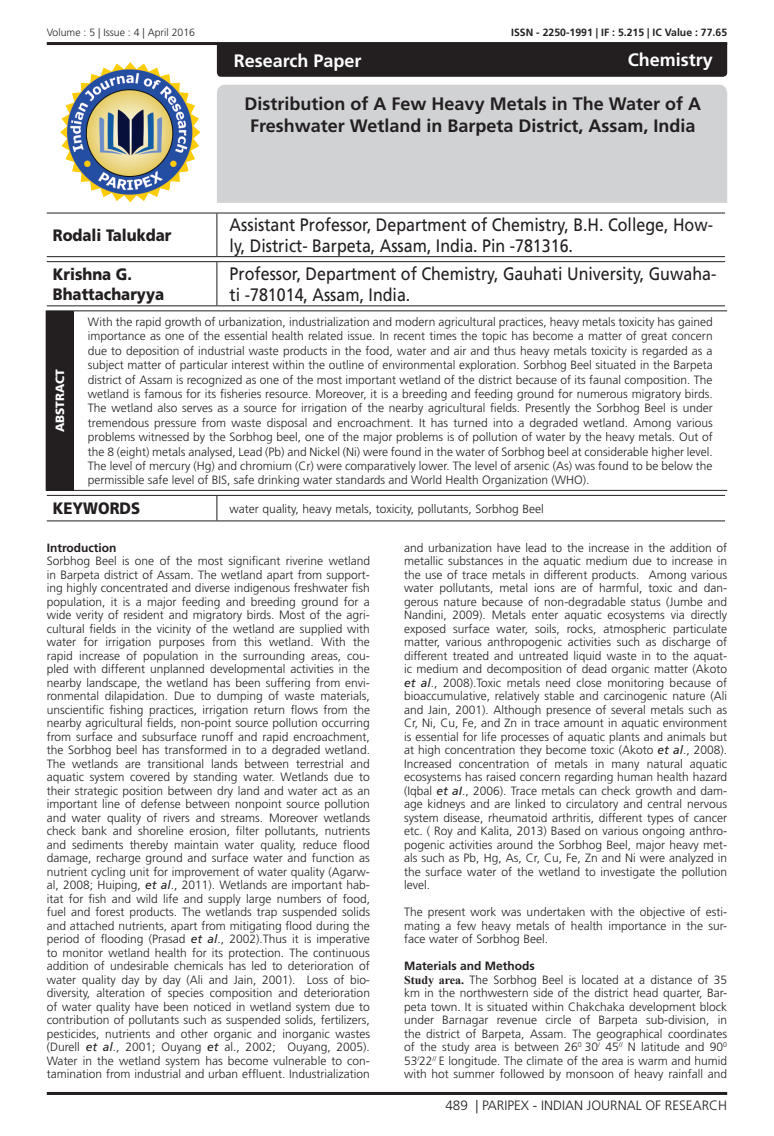
<style>
.page{position:relative;width:774px;height:1136px;background:#fff}
.page>*{position:absolute;margin:0;border:0;box-sizing:border-box;transform-origin:0 0}
.Paripex_Address{font:18px/21.6px "Frutiger LT Std";color:#231f20;scale:.89 1}
.Paripex_Articles_Hea{font:700 18px/21.6px "Frutiger LT Std";color:#231f20;text-align:center}
.Paripex_Subject_Name{font:700 18px "Frutiger LT Std";color:#fff}
.Paripex_Author_Name{font:900 16.5px/19.8px "Frutiger LT Std";color:#231f20;scale:.9 1}
.t1{font:300 13.5px "Frutiger LT Std";color:#231f20}
.Paripex_Body_Text{font:300 12px/13.5px "Frutiger LT Std";color:#231f20;text-align:justify}
.Paripex_Abstract{font:300 12px/14.4px "Frutiger LT Std";color:#231f20;text-align:justify}
.Paripex_Keywords{font:300 12px "Frutiger LT Std";color:#231f20}
.Paripex_Bold{font:700 12px "Frutiger LT Std";color:#231f20}
.t2{font:900 12px "Frutiger LT Std";color:#fff}
.t3{font:700 10.5px "Frutiger LT Std";color:#231f20}
.t4{font:300 10.5px "Frutiger LT Std";color:#231f20}
.s1{font-weight:400;font-style:italic}
.s2{font-family:"Times New Roman";font-weight:700}
</style>
<div class="page">
<hr style="left:47px;top:42px;width:680px;height:3px;background:#231f20">
<hr style="left:47px;top:1091px;width:680px;height:3px;background:#231f20">
<div style="left:217px;top:85px;width:510px;height:118px;background:#d1d2d4"></div>
<div style="left:217px;top:45px;width:510px;height:32px;background:#231f20"></div>
<img style="left:61px;top:63px;width:139px;height:140px">
<hr style="left:47px;top:213px;width:170px;height:1px;background:#231f20">
<hr style="left:217px;top:213px;width:508px;height:1px;background:#231f20">
<hr style="left:216px;top:213px;width:1px;height:43px;background:#231f20">
<hr style="left:47px;top:256px;width:170px;height:1px;background:#231f20">
<hr style="left:217px;top:256px;width:508px;height:1px;background:#231f20">
<hr style="left:47px;top:261px;width:170px;height:1px;background:#231f20">
<hr style="left:217px;top:261px;width:508px;height:1px;background:#231f20">
<hr style="left:216px;top:262px;width:1px;height:43px;background:#231f20">
<hr style="left:47px;top:305px;width:170px;height:1px;background:#231f20">
<hr style="left:217px;top:305px;width:508px;height:1px;background:#231f20">
<hr style="left:47px;top:495px;width:170px;height:1px;background:#231f20">
<hr style="left:217px;top:495px;width:508px;height:1px;background:#231f20">
<svg style="left:216px;top:495px;width:1px;height:25px"></svg>
<hr style="left:47px;top:520px;width:170px;height:1px;background:#231f20">
<hr style="left:217px;top:520px;width:508px;height:1px;background:#231f20">
<div style="left:46px;top:311px;width:27px;height:179px;background:#231f20"></div>
<svg style="left:46px;top:310px;width:27px;height:1px"></svg>
<hr style="left:73px;top:310px;width:654px;height:1px;background:#231f20">
<hr style="left:73px;top:311px;width:1px;height:179px;background:#231f20">
<svg style="left:46px;top:490px;width:27px;height:1px"></svg>
<hr style="left:73px;top:490px;width:654px;height:1px;background:#231f20">
<p class="t4" style="left:47px;top:27px;width:150px">Volume : 5 | Issue : 4 | April 2016</p>
<p class="t3" style="left:511px;top:27px;width:217px">ISSN - 2250-1991 | IF : 5.215 | IC Value : 77.65</p>
<p class="Paripex_Subject_Name" style="left:628px;top:49px;width:87px">Chemistry</p>
<p class="Paripex_Subject_Name" style="left:234px;top:50px;width:129px">Research Paper</p>
<p class="Paripex_Articles_Hea" style="left:245px;top:93px;width:458px">Distribution of A Few Heavy Metals in The Water of A<br>Freshwater Wetland in Barpeta District, Assam, India</p>
<p class="Paripex_Author_Name" style="left:53px;top:225px;width:133px">Rodali Talukdar</p>
<p class="Paripex_Address" style="left:230px;top:214px;width:545px">Assistant Professor, Department of Chemistry, B.H. College, How&shy;ly, District- Barpeta, Assam, India. Pin -781316.</p>
<p class="Paripex_Author_Name" style="left:53px;top:264px;width:125px">Krishna G.<br>Bhattacharyya</p>
<p class="Paripex_Address" style="left:230px;top:263px;width:548px">Professor, Department of Chemistry, Gauhati University, Guwaha&shy;ti -781014, Assam, India.</p>
<p class="t2" style="left:53px;top:432px;width:65px;rotate:-90deg">ABSTRACT</p>
<p class="Paripex_Abstract" style="left:88px;top:315px;width:626px">With the rapid growth of urbanization, industrialization and modern agricultural practices, heavy metals toxicity has gained importance as one of the essential health related issue. In recent times the topic has become a matter of great concern due to deposition of industrial waste products in the food, water and air and thus heavy metals toxicity is regarded as a subject matter of particular interest within the outline of environmental exploration. Sorbhog Beel situated in the Barpeta district of Assam is recognized as one of the most important wetland of the district because of its faunal composition. The wetland is famous for its fisheries resource. Moreover, it is a breeding and feeding ground for numerous migratory birds.<br>The wetland also serves as a source for irrigation of the nearby agricultural fields. Presently the Sorbhog Beel is under tremendous pressure from waste disposal and encroachment. It has turned into a degraded wetland. Among various problems witnessed by the Sorbhog beel, one of the major problems is of pollution of water by the heavy metals. Out of the 8 (eight) metals analysed, Lead (Pb) and Nickel (Ni) were found in the water of Sorbhog beel at considerable higher level.<br>The level of mercury (Hg) and chromium (Cr) were comparatively lower. The level of arsenic (As) was found to be below the permissible safe level of BIS, safe drinking water standards and World Health Organization (WHO).</p>
<p class="Paripex_Author_Name" style="left:53px;top:498px;width:99px">KEYWORDS</p>
<p class="Paripex_Keywords" style="left:230px;top:501px;width:316px">water quality, heavy metals, toxicity, pollutants, Sorbhog Beel</p>
<p class="Paripex_Bold" style="left:47px;top:540px;width:71px">Introduction</p>
<p class="Paripex_Body_Text" style="left:47px;top:554px;width:325px">Sorbhog Beel is one of the most significant riverine wetland in Barpeta district of Assam. The wetland apart from support&shy;ing highly concentrated and diverse indigenous freshwater fish population, it is a major feeding and breeding ground for a wide verity of resident and migratory birds. Most of the agri&shy;cultural fields in the vicinity of the wetland are supplied with water for irrigation purposes from this wetland. With the rapid increase of population in the surrounding areas, cou&shy;pled with different unplanned developmental activities in the nearby landscape, the wetland has been suffering from envi&shy;ronmental dilapidation. Due to dumping of waste materials, unscientific fishing practices, irrigation return flows from the nearby agricultural fields, non-point source pollution occurring from surface and subsurface runoff and rapid encroachment, the Sorbhog beel has transformed in to a degraded wetland.<br>The wetlands are transitional lands between terrestrial and aquatic system covered by standing water. Wetlands due to their strategic position between dry land and water act as an important line of defense between nonpoint source pollution and water quality of rivers and streams. Moreover wetlands check bank and shoreline erosion, filter pollutants, nutrients and sediments thereby maintain water quality, reduce flood damage, recharge ground and surface water and function as nutrient cycling unit for improvement of water quality (Agarw&shy;al, 2008; Huiping, <span class="s1">et al</span>., 2011). Wetlands are important hab&shy;itat for fish and wild life and supply large numbers of food, fuel and forest products. The wetlands trap suspended solids and attached nutrients, apart from mitigating flood during the period of flooding (Prasad <span class="s1">et al</span>., 2002).Thus it is imperative to monitor wetland health for its protection. The continuous addition of undesirable chemicals has led to deterioration of water quality day by day (Ali and Jain, 2001). Loss of bio&shy;diversity, alteration of species composition and deterioration of water quality have been noticed in wetland system due to contribution of pollutants such as suspended solids, fertilizers, pesticides, nutrients and other organic and inorganic wastes (Durell <span class="s1">et al</span>., 2001; Ouyang <span class="s1">et</span> al., 2002; Ouyang, 2005).<br>Water in the wetland system has become vulnerable to con&shy;tamination from industrial and urban effluent. Industrialization</p>
<p class="Paripex_Body_Text" style="left:404px;top:541px;width:325px">and urbanization have lead to the increase in the addition of metallic substances in the aquatic medium due to increase in the use of trace metals in different products. Among various water pollutants, metal ions are of harmful, toxic and dan&shy;gerous nature because of non-degradable status (Jumbe and Nandini, 2009). Metals enter aquatic ecosystems via directly exposed surface water, soils, rocks, atmospheric particulate matter, various anthropogenic activities such as discharge of different treated and untreated liquid waste in to the aquat&shy;ic medium and decomposition of dead organic matter (Akoto <span class="s1">et al</span>., 2008).Toxic metals need close monitoring because of bioaccumulative, relatively stable and carcinogenic nature (Ali and Jain, 2001). Although presence of several metals such as Cr, Ni, Cu, Fe, and Zn in trace amount in aquatic environment is essential for life processes of aquatic plants and animals but at high concentration they become toxic (Akoto <span class="s1">et al</span>., 2008).<br>Increased concentration of metals in many natural aquatic ecosystems has raised concern regarding human health hazard (Iqbal <span class="s1">et aI</span>., 2006). Trace metals can check growth and dam&shy;age kidneys and are linked to circulatory and central nervous system disease, rheumatoid arthritis, different types of cancer etc. ( Roy and Kalita, 2013) Based on various ongoing anthro&shy;pogenic activities around the Sorbhog Beel, major heavy met&shy;als such as Pb, Hg, As, Cr, Cu, Fe, Zn and Ni were analyzed in the surface water of the wetland to investigate the pollution level.</p>
<p class="Paripex_Body_Text" style="left:404px;top:905px;width:325px">The present work was undertaken with the objective of esti&shy;mating a few heavy metals of health importance in the sur&shy;face water of Sorbhog Beel.</p>
<p class="Paripex_Bold" style="left:404px;top:959px;width:132px">Materials and Methods</p>
<p class="Paripex_Body_Text" style="left:404px;top:973px;width:325px"><span class="s2">Study area.</span> The Sorbhog Beel is located at a distance of 35 km in the northwestern side of the district head quarter, Bar&shy;peta town. It is situated within Chakchaka development block under Barnagar revenue circle of Barpeta sub-division, in the district of Barpeta, Assam. The geographical coordinates of the study area is between 26<sup>0</sup> 30<sup>/</sup> 45<sup>//</sup> N latitude and 90<sup>0<br></sup>53<sup>/</sup>22<sup>//</sup> E longitude. The climate of the area is warm and humid with hot summer followed by monsoon of heavy rainfall and</p>
<p class="t1" style="left:445px;top:1097px;width:283px">489 | PARIPEX - INDIAN JOURNAL OF RESEARCH</p>
</div>
